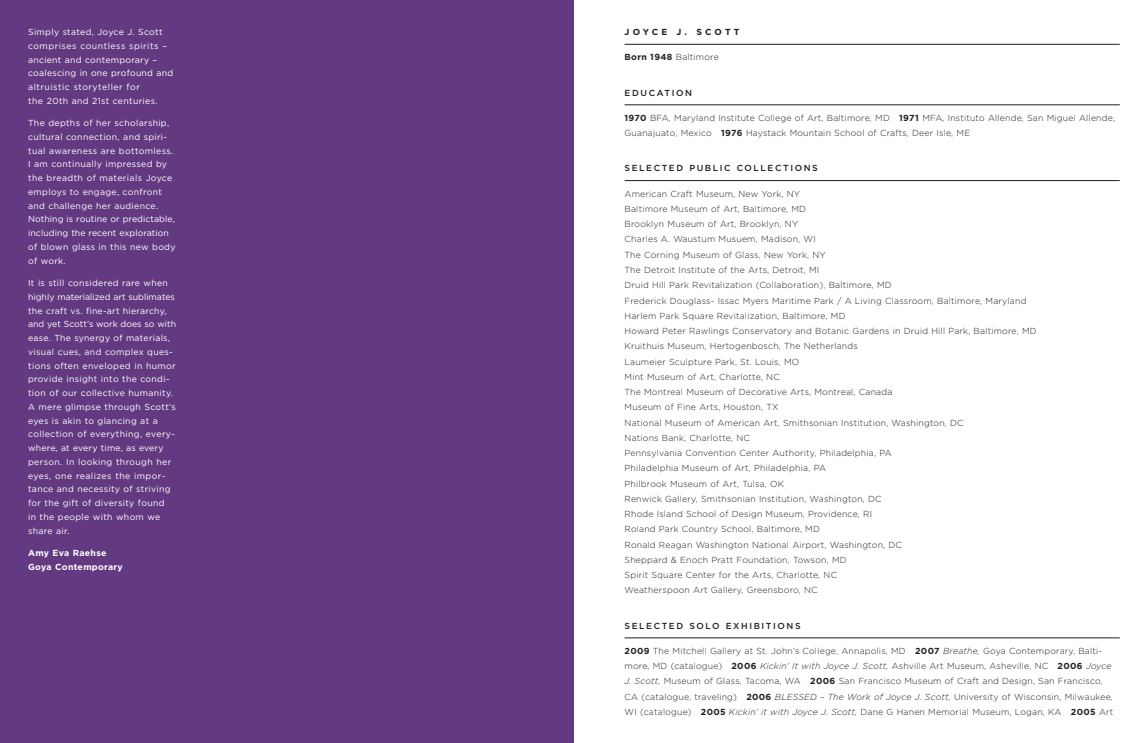
<style>
.page{position:relative;width:1148px;height:743px;background:#fff}
.page>*{position:absolute;margin:0;border:0;box-sizing:border-box;transform-origin:0 0}
.t1{font:300 8.75px/15.2px "Gotham";letter-spacing:.02em;color:#231f20}
.t2{font:8.75px/13.8px "Gotham";letter-spacing:.035em;color:#fff}
.t3{font:500 8.75px "Gotham";letter-spacing:.18em;color:#231f20}
.t4{font:700 8.75px/13.8px "Gotham";letter-spacing:.035em;color:#fff}
.t5{font:700 8.75px "Gotham";letter-spacing:.355em;color:#231f20}
.s1{font-weight:700}
.s2{font-style:italic}
</style>
<div class="page">
<hr style="left:624px;top:44px;width:495px;height:1px;background:#231f20">
<hr style="left:624px;top:105px;width:495px;height:1px;background:#231f20">
<hr style="left:624px;top:180px;width:495px;height:1px;background:#231f20">
<hr style="left:624px;top:637px;width:495px;height:1px;background:#231f20">
<div style="left:0;top:0;width:574px;height:742px;background:#633a81"></div>
<p class="t2" style="left:28px;top:25px;width:147px">Simply stated, Joyce J. Scott comprises countless spirits – ancient and contemporary – coalescing in one profound and altruistic storyteller for<br>the 20th and 21st centuries.</p>
<p class="t2" style="left:28px;top:116px;width:149px">The depths of her scholarship, cultural connection, and spiri&shy;tual awareness are bottomless.<br>I am continually impressed by the breadth of materials Joyce employs to engage, confront and challenge her audience.<br>Nothing is routine or predictable, including the recent exploration of blown glass in this new body of work.</p>
<p class="t2" style="left:28px;top:276px;width:149px">It is still considered rare when highly materialized art sublimates the craft vs. fine-art hierarchy, and yet Scott’s work does so with ease. The synergy of materials, visual cues, and complex ques&shy;tions often enveloped in humor provide insight into the condi&shy;tion of our collective humanity.<br>A mere glimpse through Scott’s eyes is akin to glancing at a collection of everything, every&shy;where, at every time, as every person. In looking through her eyes, one realizes the impor&shy;tance and necessity of striving for the gift of diversity found<br>in the people with whom we share air.</p>
<p class="t4" style="left:28px;top:546px;width:96px">Amy Eva Raehse<br>Goya Contemporary</p>
<p class="t5" style="left:624px;top:27px;width:116px">JOYCE J. SCOTT</p>
<p class="t1" style="left:624px;top:50px;width:96px"><span class="s1">Born 1948</span> Baltimore</p>
<p class="t3" style="left:624px;top:87px;width:69px">EDUCATION</p>
<p class="t1" style="left:624px;top:110px;width:492px"><span class="s1">1970</span> BFA, Maryland Institute College of Art, Baltimore, MD <span class="s1">1971</span> MFA, Instituto Allende, San Miguel Allende,<br>Guanajuato, Mexico <span class="s1">1976</span> Haystack Mountain School of Crafts, Deer Isle, ME</p>
<p class="t3" style="left:624px;top:163px;width:195px">SELECTED PUBLIC COLLECTIONS</p>
<p class="t1" style="left:624px;top:186px;width:413px">American Craft Museum, New York, NY<br>Baltimore Museum of Art, Baltimore, MD<br>Brooklyn Museum of Art, Brooklyn, NY<br>Charles A. Waustum Musuem, Madison, WI<br>The Corning Museum of Glass, New York, NY<br>The Detroit Institute of the Arts, Detroit, MI<br>Druid Hill Park Revitalization (Collaboration), Baltimore, MD<br>Frederick Douglass- Issac Myers Maritime Park / A Living Classroom, Baltimore, Maryland Harlem Park Square Revitalization, Baltimore, MD<br>Howard Peter Rawlings Conservatory and Botanic Gardens in Druid Hill Park, Baltimore, MD Kruithuis Museum, Hertogenbosch, The Netherlands<br>Laumeier Sculpture Park, St. Louis, MO<br>Mint Museum of Art, Charlotte, NC<br>The Montreal Museum of Decorative Arts, Montreal, Canada<br>Museum of Fine Arts, Houston, TX<br>National Museum of American Art, Smithsonian Institution, Washington, DC<br>Nations Bank, Charlotte, NC<br>Pennsylvania Convention Center Authority, Philadelphia, PA<br>Philadelphia Museum of Art, Philadelphia, PA<br>Philbrook Museum of Art, Tulsa, OK<br>Renwick Gallery, Smithsonian Institution, Washington, DC<br>Rhode Island School of Design Museum, Providence, RI<br>Roland Park Country School, Baltimore, MD<br>Ronald Reagan Washington National Airport, Washington, DC<br>Sheppard &amp; Enoch Pratt Foundation, Towson, MD<br>Spirit Square Center for the Arts, Charlotte, NC<br>Weatherspoon Art Gallery, Greensboro, NC</p>
<p class="t3" style="left:624px;top:620px;width:178px">SELECTED SOLO EXHIBITIONS</p>
<p class="t1" style="left:624px;top:643px;width:490px"><span class="s1">2009</span> The Mitchell Gallery at St. John’s College, Annapolis, MD <span class="s1">2007</span> <span class="s2">Breathe,</span> Goya Contemporary, Balti&shy;more, MD (catalogue) <span class="s1">2006</span> <span class="s2">Kickin’ It with Joyce J. Scott,</span> Ashville Art Museum, Asheville, NC <span class="s1">2006</span> <span class="s2">Joyce J. Scott,</span> Museum of Glass, Tacoma, WA <span class="s1">2006</span> San Francisco Museum of Craft and Design, San Francisco, CA (catalogue, traveling) <span class="s1">2006</span> <span class="s2">BLESSED – The Work of Joyce J. Scott,</span> University of Wisconsin, Milwaukee, WI (catalogue) <span class="s1">2005</span> <span class="s2">Kickin’ it with Joyce J. Scott,</span> Dane G Hanen Memorial Museum, Logan, KA <span class="s1">2005</span> Art</p>
</div>
